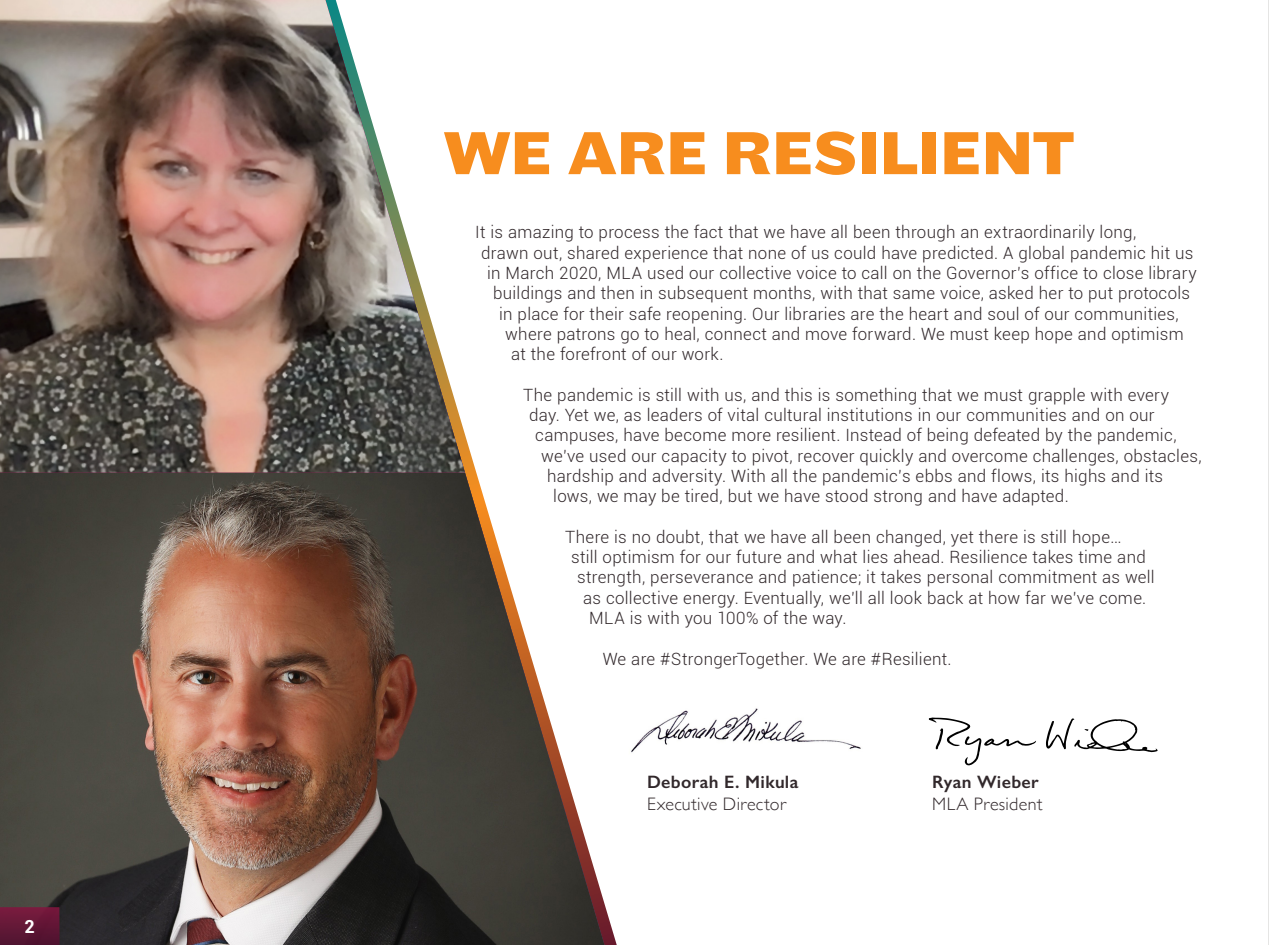
<style>
.page{position:relative;width:1269px;height:945px;background:#fff}
.page>*{position:absolute;margin:0;border:0;box-sizing:border-box;transform-origin:0 0}
.t1{font:700 63px "Maple";letter-spacing:.01em;color:#f78d1e}
.t2{font:300 18px "Gill Sans";letter-spacing:.02em;color:#31282b}
.t3{font:600 18px "Gill Sans";letter-spacing:.02em;color:#31282b}
.t4{font:700 18px "Roboto";color:#fff}
.t5{font:300 16.95px "Roboto";letter-spacing:.015em;color:#31282b}
</style>
<div class="page">
<img style="left:0;top:472px;width:604px;height:473px">
<img style="left:0;top:0;width:465px;height:472px">
<hr style="left:1268px;top:0;width:1px;height:945px;background:#cdcccb">
<img style="left:631px;top:708px;width:230px;height:45px">
<svg style="left:1046px;top:718px;width:112px;height:34px"></svg>
<svg style="left:929px;top:717px;width:107px;height:49px"></svg>
<svg style="left:0;top:907px;width:60px;height:38px;background:#621736"></svg>
<p class="t4" style="left:25px;top:914px;width:12px">2</p>
<p class="t1" style="left:444px;top:114px;width:632px">WE ARE RESILIENT</p>
<p class="t5" style="left:475px;top:221px;width:663px">It is amazing to process the fact that we have all been through an extraordinarily long,</p>
<p class="t5" style="left:481px;top:241px;width:714px">drawn out, shared experience that none of us could have predicted. A global pandemic hit us</p>
<p class="t5" style="left:487px;top:261px;width:711px">in March 2020, MLA used our collective voice to call on the Governor’s office to close library</p>
<p class="t5" style="left:493px;top:281px;width:698px">buildings and then in subsequent months, with that same voice, asked her to put protocols</p>
<p class="t5" style="left:499px;top:302px;width:681px">in place for their safe reopening. Our libraries are the heart and soul of our communities,</p>
<p class="t5" style="left:505px;top:322px;width:680px">where patrons go to heal, connect and move forward. We must keep hope and optimism</p>
<p class="t5" style="left:511px;top:342px;width:214px">at the forefront of our work.</p>
<p class="t5" style="left:523px;top:383px;width:648px">The pandemic is still with us, and this is something that we must grapple with every</p>
<p class="t5" style="left:529px;top:403px;width:627px">day. Yet we, as leaders of vital cultural institutions in our communities and on our</p>
<p class="t5" style="left:535px;top:424px;width:643px">campuses, have become more resilient. Instead of being defeated by the pandemic,</p>
<p class="t5" style="left:541px;top:444px;width:662px">we’ve used our capacity to pivot, recover quickly and overcome challenges, obstacles,</p>
<p class="t5" style="left:547px;top:464px;width:617px">hardship and adversity. With all the pandemic’s ebbs and flows, its highs and its</p>
<p class="t5" style="left:553px;top:485px;width:517px">lows, we may be tired, but we have stood strong and have adapted.</p>
<p class="t5" style="left:565px;top:525px;width:558px">There is no doubt, that we have all been changed, yet there is still hope…</p>
<p class="t5" style="left:571px;top:545px;width:576px">still optimism for our future and what lies ahead. Resilience takes time and</p>
<p class="t5" style="left:577px;top:566px;width:579px">strength, perseverance and patience; it takes personal commitment as well</p>
<p class="t5" style="left:583px;top:586px;width:565px">as collective energy. Eventually, we’ll all look back at how far we’ve come.</p>
<p class="t5" style="left:589px;top:606px;width:259px">MLA is with you 100% of the way.</p>
<p class="t5" style="left:603px;top:647px;width:350px">We are #StrongerTogether. We are #Resilient.</p>
<p class="t3" style="left:647px;top:771px;width:153px">Deborah E. Mikula</p>
<p class="t2" style="left:647px;top:790px;width:140px">Executive Director</p>
<p class="t3" style="left:932px;top:771px;width:108px">Ryan Wieber</p>
<p class="t2" style="left:932px;top:790px;width:112px">MLA President</p>
</div>
